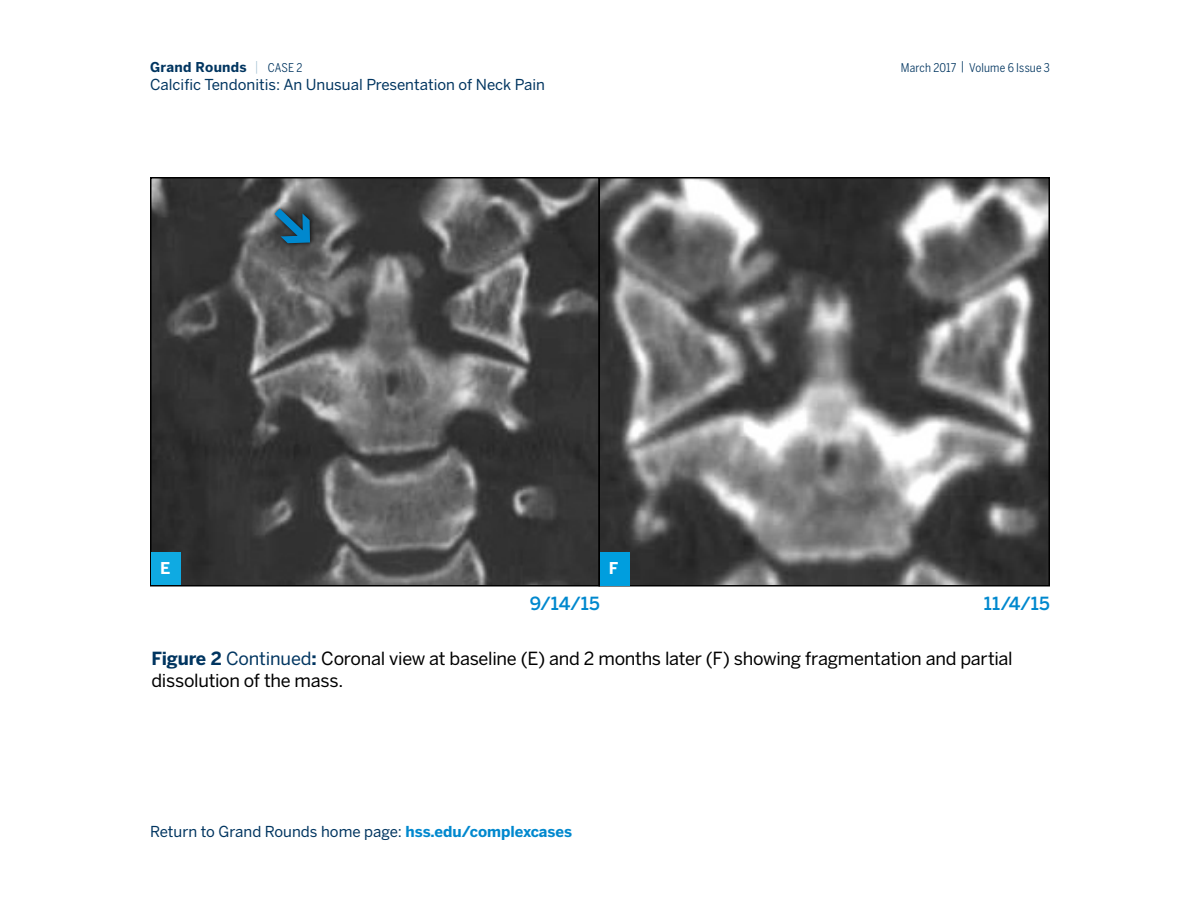
<style>
.page{position:relative;width:1200px;height:900px;background:#fff}
.page>*{position:absolute;margin:0;border:0;box-sizing:border-box;transform-origin:0 0}
.t1{font:18px/21.6px "Benton Sans";letter-spacing:-.015em;color:#000}
.t2{font:500 18px "Benton Sans";letter-spacing:.005em;color:#0088ce}
.t3{font:700 16.2px "Benton Sans";color:#fff}
.t4{font:15px "Benton Sans";color:#003560}
.t5{font:700 13.5px "Benton Sans";letter-spacing:.02em;color:#003560}
.t6{font:12px "Benton Sans Condensed";letter-spacing:.01em;color:#003560}
.s1{font-weight:300;color:#9cbcce}
.s2{font-family:"Benton Sans Condensed";font-weight:400;font-size:12px}
.s3{font-weight:700;color:#003560}
.s4{color:#003560}
.s5{font-weight:700;color:#0088ce}
</style>
<div class="page">
<img style="left:153px;top:180px;width:894px;height:403px">
<div style="left:150px;top:177px;width:450px;height:409px;border:2px solid #000"></div>
<div style="left:598px;top:177px;width:452px;height:409px;border:2px solid #000"></div>
<div style="left:152px;top:552px;width:29px;height:33px;background:#0faae2"></div>
<div style="left:600px;top:552px;width:30px;height:33px;background:#009ede"></div>
<div style="left:272px;top:205px;width:43px;height:43px;background:#000;opacity:.75"></div>
<svg style="left:275px;top:208px;width:35px;height:35px"></svg>
<p class="t5" style="left:150px;top:59px;width:154px">Grand Rounds <span class="s1">|</span> <span class="s2">CASE 2</span></p>
<p class="t6" style="left:901px;top:60px;width:151px">March 2017 | Volume 6 Issue 3</p>
<p class="t4" style="left:150px;top:76px;width:397px">Calcific Tendonitis: An Unusual Presentation of Neck Pain</p>
<p class="t3" style="left:160px;top:557px;width:12px">E</p>
<p class="t3" style="left:609px;top:557px;width:11px">F</p>
<p class="t2" style="left:530px;top:592px;width:72px">9/14/15</p>
<p class="t2" style="left:984px;top:592px;width:68px">11/4/15</p>
<p class="t1" style="left:152px;top:648px;width:863px"><span class="s3">Figure 2</span> <span class="s4">Continued</span><span class="s3">:</span> Coronal view at baseline (E) and 2 months later (F) showing fragmentation and partial dissolution of the mass.</p>
<p class="t4" style="left:150px;top:823px;width:424px">Return to Grand Rounds home page: <span class="s5">hss.edu/complexcases</span></p>
</div>
